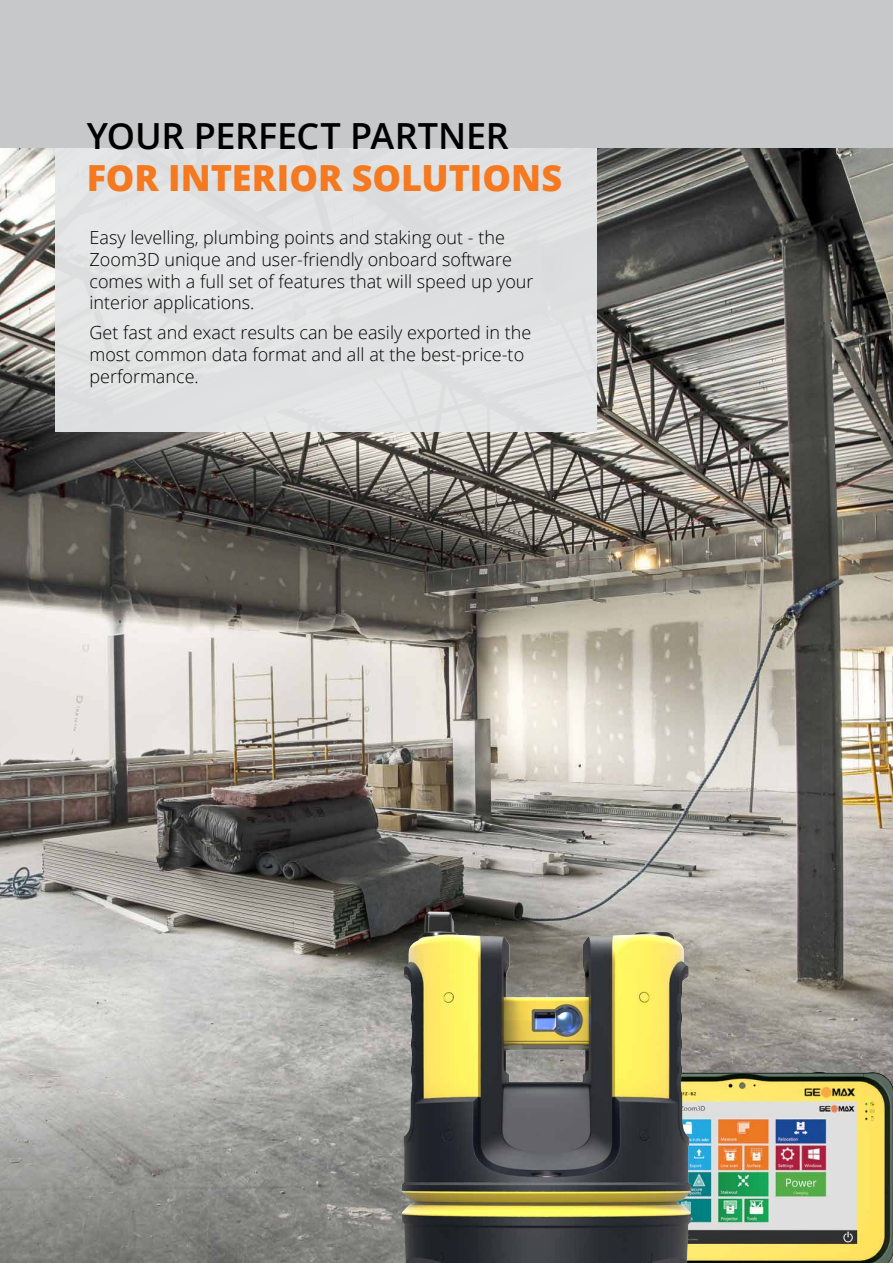
<style>
.page{position:relative;width:893px;height:1263px;background:#c7c8ca}
.page>*{position:absolute;margin:0;border:0;box-sizing:border-box;transform-origin:0 0}
.t1{font:800 36px "Open Sans";color:#f47920}
.t2{font:600 36px "Open Sans";letter-spacing:-.01em;color:#000}
.t3{font:300 18px/21.6px "Open Sans";color:#000}
</style>
<div class="page">
<img style="left:0;top:149px;width:893px;height:1114px">
<div style="left:55px;top:149px;width:542px;height:283px;background:#e6e7e8"></div>
<img style="left:592px;top:1072px;width:301px;height:191px">
<img style="left:404px;top:911px;width:25px;height:104px">
<h1 class="t2" style="left:87px;top:111px;width:423px">YOUR PERFECT PARTNER</h1>
<h1 class="t1" style="left:87px;top:150px;width:477px">FOR INTERIOR SOLUTIONS</h1>
<p class="t3" style="left:90px;top:227px;width:445px">Easy levelling, plumbing points and staking out - the Zoom3D unique and user-friendly onboard software comes with a full set of features that will speed up your interior applications.</p>
<p class="t3" style="left:90px;top:321px;width:443px">Get fast and exact results can be easily exported in the most common data format and all at the best-price-to performance.</p>
</div>
